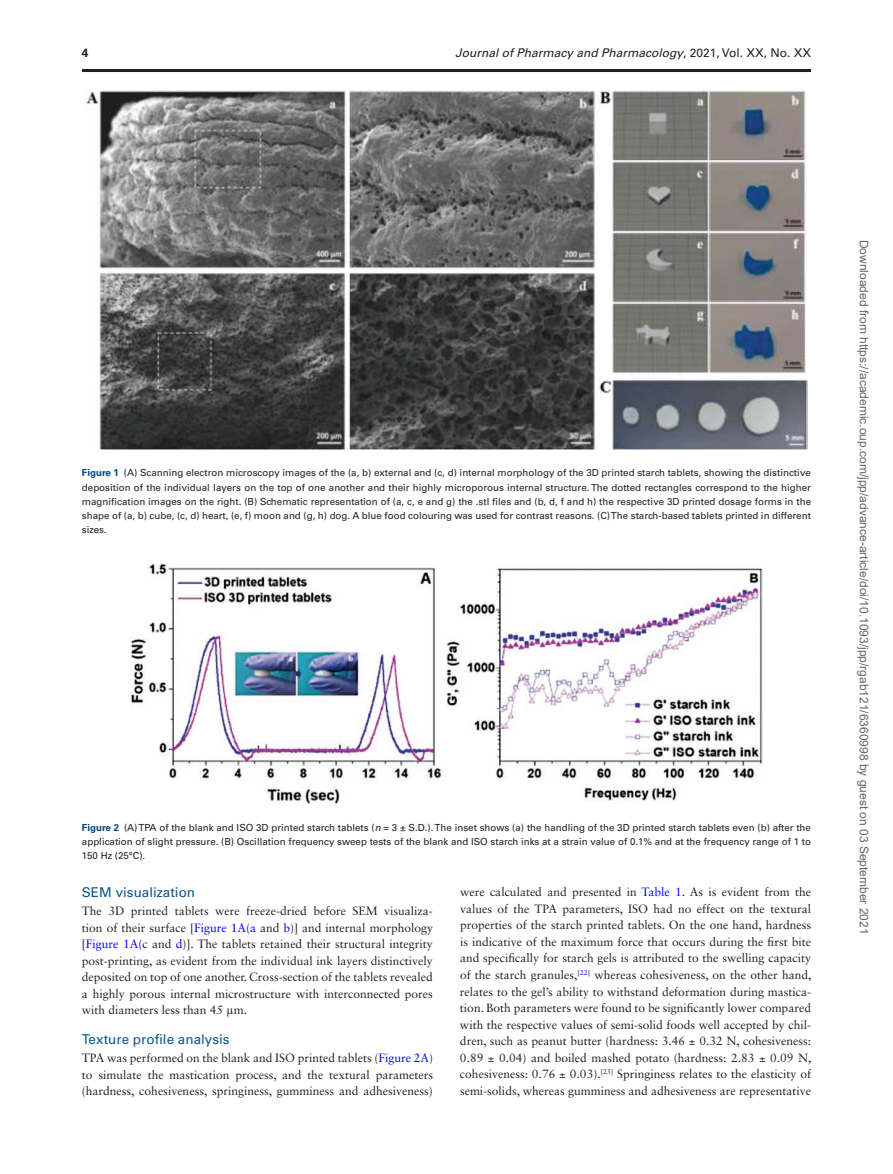
<style>
.page{position:relative;width:893px;height:1174px;background:#fff}
.page>*{position:absolute;margin:0;border:0;box-sizing:border-box;transform-origin:0 0}
.t1{font:13.5px "Univers LT Std";color:#0a578d}
.t2{font:12px/16.5px "Sabon LT Std";color:#231f20;text-align:justify}
.t3{font:12px "Arial";color:#666}
.t4{font:italic 12px "Univers LT Std";color:#231f20}
.t5{font:700 12px "Univers LT Std";color:#231f20}
.t6{font:9.75px/14.2px "Univers LT Std";color:#231f20;text-align:justify}
.s1{font-style:normal}
.s2{font-weight:700;color:#00467e}
.s3{font-style:italic}
.s4{color:#00f}
.s5{font-family:"Gandhari Unicode"}
</style>
<div class="page">
<hr style="left:82px;top:69px;width:729px;height:3px;background:#231f20">
<img style="left:131px;top:564px;width:631px;height:239px">
<img style="left:86px;top:91px;width:721px;height:358px">
<p class="t5" style="left:82px;top:46px;width:8px">4</p>
<p class="t4" style="left:455px;top:46px;width:357px">Journal of Pharmacy and Pharmacology<span class="s1">, 2021, Vol. XX, No. XX</span></p>
<p class="t6" style="left:82px;top:466px;width:731px"><span class="s2">Figure 1</span> (A) Scanning electron microscopy images of the (a, b) external and (c, d) internal morphology of the 3D printed starch tablets, showing the distinctive deposition of the individual layers on the top of one another and their highly microporous internal structure. The dotted rectangles correspond to the higher magnification images on the right. (B) Schematic representation of (a, c, e and g) the .stl files and (b, d, f and h) the respective 3D printed dosage forms in the shape of (a, b) cube, (c, d) heart, (e, f) moon and (g, h) dog. A blue food colouring was used for contrast reasons. (C) The starch-based tablets printed in different sizes.</p>
<p class="t6" style="left:82px;top:820px;width:731px"><span class="s2">Figure 2</span> (A) TPA of the blank and ISO 3D printed starch tablets (<span class="s3">n</span> = 3 ± S.D.). The inset shows (a) the handling of the 3D printed starch tablets even (b) after the application of slight pressure. (B) Oscillation frequency sweep tests of the blank and ISO starch inks at a strain value of 0.1% and at the frequency range of 1 to 150 Hz (25°C).</p>
<p class="t1" style="left:82px;top:884px;width:115px">SEM visualization</p>
<p class="t2" style="left:82px;top:902px;width:353px">The 3D printed tablets were freeze-dried before SEM visualiza&shy;tion of their surface [<span class="s4">Figure 1A(a</span> and <span class="s4">b</span>)] and internal morphology [<span class="s4">Figure 1A(c</span> and <span class="s4">d</span>)]. The tablets retained their structural integrity post-printing, as evident from the individual ink layers distinctively deposited on top of one another. Cross-section of the tablets revealed a highly porous internal microstructure with interconnected pores with diameters less than 45 <span class="s5">μ</span>m.</p>
<p class="t1" style="left:82px;top:1031px;width:149px">Texture profile analysis</p>
<p class="t2" style="left:82px;top:1049px;width:353px">TPA was performed on the blank and ISO printed tablets (<span class="s4">Figure 2A</span>) to simulate the mastication process, and the textural parameters (hardness, cohesiveness, springiness, gumminess and adhesiveness)</p>
<p class="t2" style="left:460px;top:884px;width:353px">were calculated and presented in <span class="s4">Table 1</span>. As is evident from the values of the TPA parameters, ISO had no effect on the textural properties of the starch printed tablets. On the one hand, hardness is indicative of the maximum force that occurs during the first bite and specifically for starch gels is attributed to the swelling capacity of the starch granules,<sup>[</sup><sup>22</sup><sup>]</sup> whereas cohesiveness, on the other hand, relates to the gel’s ability to withstand deformation during mastica&shy;tion. Both parameters were found to be significantly lower compared with the respective values of semi-solid foods well accepted by chil&shy;dren, such as peanut butter (hardness: 3.46 ± 0.32 N, cohesiveness:<br>0.89 ± 0.04) and boiled mashed potato (hardness: 2.83 ± 0.09 N, cohesiveness: 0.76 ± 0.03).<sup>[</sup><sup>23</sup><sup>]</sup> Springiness relates to the elasticity of semi-solids, whereas gumminess and adhesiveness are representative</p>
<p class="t3" style="left:868px;top:239px;width:696px;rotate:90deg">Downloaded from https://academic.oup.com/jpp/advance-article/doi/10.1093/jpp/rgab121/6360998 by guest on 03 September 2021</p>
</div>
